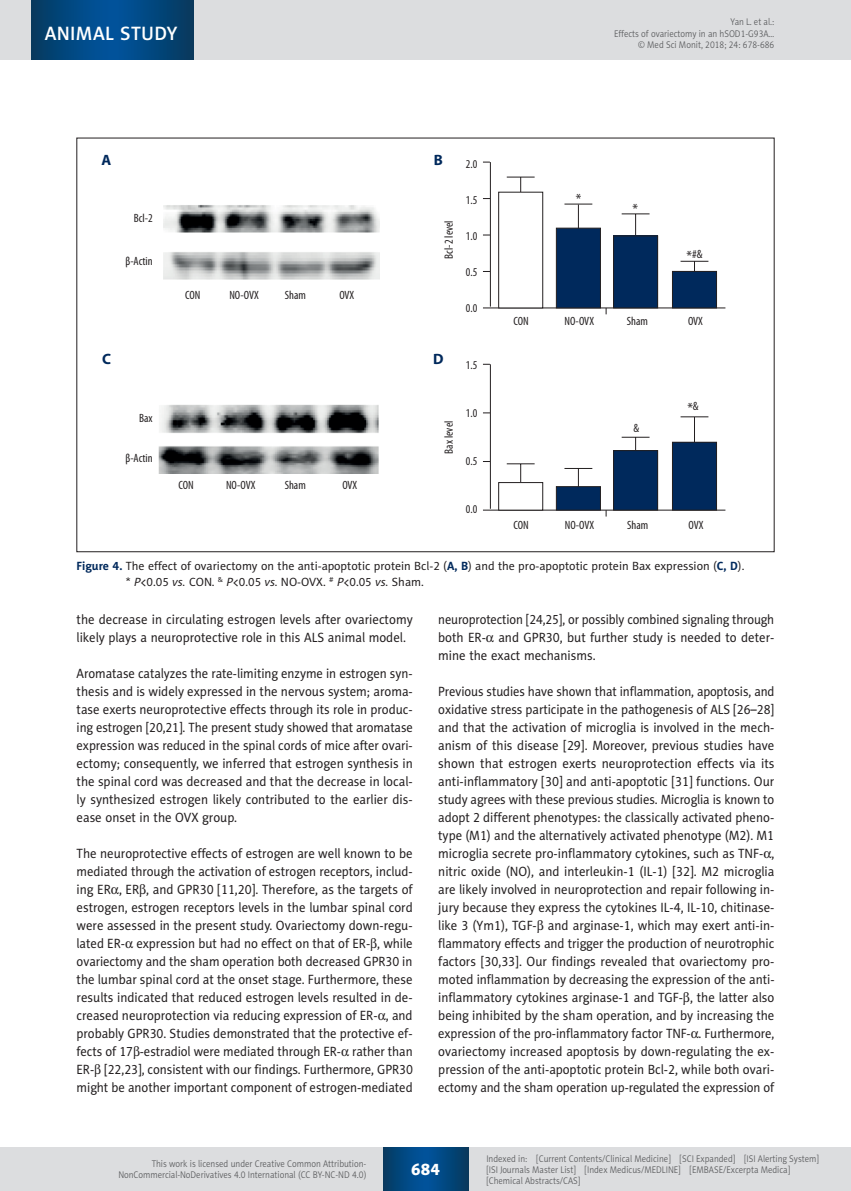
<style>
.page{position:relative;width:851px;height:1191px;background:#fff}
.page>*{position:absolute;margin:0;border:0;box-sizing:border-box;transform-origin:0 0}
.t1{font:19.5px "Naomi Sans EFN Medium";letter-spacing:.015em;color:#fff}
.t2{font:16.5px "Naomi Sans EFN Heavy";color:#fff}
.t3{font:condensed 15px "Myriad Pro";color:#231f20}
.t4{font:700 15px "Myriad Pro";color:#00295c}
.MSM_Body{font:13.5px/18px "Naomi Sans EFN";color:#231f20;text-align:justify;scale:.93 1}
.MSM_Body-2{font:13.5px/18px "Naomi Sans EFN";color:#231f20;scale:.95 1}
.MSM_Body-3{font:13.5px/18px "Naomi Sans EFN";color:#231f20;text-align:justify;scale:.94 1}
.MSM_Rycina_tytul{font:12px/15.8px "Naomi Sans EFN";color:#231f20}
.t5{font:condensed 12px "Myriad Pro";color:#231f20}
.t6{font:9.75px/11.2px "Naomi Sans EFN Light";color:#57585a;text-align:right;scale:.9 1}
.s1{font-size:15px}
.s2{font-weight:700;color:#00295c}
.s3{font-style:italic}
.s4{font-family:"Standard Sym L"}
</style>
<div class="page">
<img style="left:163px;top:205px;width:217px;height:75px">
<img style="left:159px;top:404px;width:220px;height:70px">
<hr style="left:483px;top:307px;width:242px;height:1px;background:#231f20">
<hr style="left:490px;top:162px;width:1px;height:144px;background:#231f20">
<svg style="left:498px;top:176px;width:219px;height:139px"></svg>
<div style="left:556px;top:228px;width:44px;height:80px;background:#00295c;border:1px solid #231f20"></div>
<hr style="left:483px;top:510px;width:242px;height:1px;background:#231f20">
<hr style="left:490px;top:364px;width:1px;height:145px;background:#231f20">
<svg style="left:498px;top:416px;width:219px;height:101px"></svg>
<div style="left:556px;top:486px;width:44px;height:24px;background:#00295c;border:1px solid #231f20"></div>
<div style="left:0;top:1148px;width:850px;height:43px;background:#dcdddf"></div>
<svg style="left:383px;top:1147px;width:85px;height:43px;background:#02477e"></svg>
<div style="left:0;top:0;width:850px;height:60px;background:#dcdddf"></div>
<hr style="left:850px;top:0;width:1px;height:60px;background:#dcdddf">
<svg style="left:32px;top:0;width:161px;height:60px;background:#02477f"></svg>
<h1 class="t1" style="left:45px;top:22px;width:134px">ANIMAL STUDY</h1>
<p class="t4" style="left:102px;top:151px;width:11px">A</p>
<p class="t5" style="left:134px;top:211px;width:20px">Bcl-2</p>
<p class="t5" style="left:125px;top:254px;width:29px">β-Actin</p>
<p class="t4" style="left:102px;top:349px;width:10px">C</p>
<p class="t5" style="left:139px;top:411px;width:15px">Bax</p>
<p class="t5" style="left:125px;top:451px;width:29px">β-Actin</p>
<p class="t5" style="left:185px;top:288px;width:17px">CON</p>
<p class="t5" style="left:229px;top:288px;width:31px">NO-OVX</p>
<p class="t5" style="left:285px;top:288px;width:22px">Sham</p>
<p class="t5" style="left:339px;top:288px;width:17px">OVX</p>
<p class="t5" style="left:178px;top:478px;width:17px">CON</p>
<p class="t5" style="left:226px;top:478px;width:31px">NO-OVX</p>
<p class="t5" style="left:285px;top:478px;width:22px">Sham</p>
<p class="t5" style="left:342px;top:478px;width:17px">OVX</p>
<p class="t6" style="left:614px;top:16px;width:179px">Yan L. et al.:<br>Effects of ovariectomy in an hSOD1-G93A… © Med Sci Monit, 2018; 24: 678-686</p>
<p class="t4" style="left:433px;top:151px;width:11px">B</p>
<p class="t5" style="left:441px;top:259px;width:40px;rotate:-90deg">Bcl-2 level</p>
<p class="t5" style="left:465px;top:156px;width:13px">2.0</p>
<p class="t5" style="left:465px;top:192px;width:13px">1.5</p>
<p class="t5" style="left:465px;top:228px;width:13px">1.0</p>
<p class="t5" style="left:465px;top:264px;width:13px">0.5</p>
<p class="t5" style="left:465px;top:300px;width:13px">0.0</p>
<p class="t4" style="left:433px;top:349px;width:12px">D</p>
<p class="t5" style="left:465px;top:357px;width:13px">1.5</p>
<p class="t5" style="left:441px;top:453px;width:34px;rotate:-90deg">Bax level</p>
<p class="t5" style="left:465px;top:405px;width:13px">1.0</p>
<p class="t5" style="left:465px;top:453px;width:13px">0.5</p>
<p class="t5" style="left:465px;top:501px;width:13px">0.0</p>
<p class="t3" style="left:575px;top:190px;width:7px">*</p>
<p class="t3" style="left:632px;top:200px;width:7px">*</p>
<p class="t5" style="left:686px;top:247px;width:18px"><span class="s1">*</span>#&amp;</p>
<p class="t5" style="left:513px;top:314px;width:17px">CON</p>
<p class="t5" style="left:564px;top:314px;width:31px">NO-OVX</p>
<p class="t5" style="left:626px;top:314px;width:22px">Sham</p>
<p class="t5" style="left:688px;top:314px;width:16px">OVX</p>
<p class="t5" style="left:633px;top:420px;width:7px">&amp;</p>
<p class="t3" style="left:687px;top:399px;width:13px">*<sup>&amp;</sup></p>
<p class="t5" style="left:513px;top:518px;width:17px">CON</p>
<p class="t5" style="left:564px;top:518px;width:31px">NO-OVX</p>
<p class="t5" style="left:627px;top:518px;width:22px">Sham</p>
<p class="t5" style="left:688px;top:518px;width:16px">OVX</p>
<p class="MSM_Rycina_tytul" style="left:126px;top:558px;width:620px;text-indent:-49px"><span class="s2">Figure 4.</span> The effect of ovariectomy on the anti-apoptotic protein Bcl-2 (<span class="s2">A, B</span>) and the pro-apoptotic protein Bax expression (<span class="s2">C, D</span>). * <span class="s3">P</span>&lt;0.05 <span class="s3">vs.</span> CON. <sup>&amp;</sup> <span class="s3">P</span>&lt;0.05 <span class="s3">vs.</span> NO-OVX. <sup>#</sup> <span class="s3">P</span>&lt;0.05 <span class="s3">vs.</span> Sham.</p>
<p class="MSM_Body-2" style="left:77px;top:610px;width:355px">the decrease in circulating estrogen levels after ovariectomy likely plays a neuroprotective role in this ALS animal model.</p>
<p class="MSM_Body-3" style="left:77px;top:664px;width:359px">Aromatase catalyzes the rate-limiting enzyme in estrogen syn&shy;thesis and is widely expressed in the nervous system; aroma&shy;tase exerts neuroprotective effects through its role in produc&shy;ing estrogen [20,21]. The present study showed that aromatase expression was reduced in the spinal cords of mice after ovari&shy;ectomy; consequently, we inferred that estrogen synthesis in the spinal cord was decreased and that the decrease in local&shy;ly synthesized estrogen likely contributed to the earlier dis&shy;ease onset in the OVX group.</p>
<p class="MSM_Body-2" style="left:77px;top:844px;width:355px;text-align:justify">The neuroprotective effects of estrogen are well known to be mediated through the activation of estrogen receptors, includ&shy;ing ER<span class="s4">a</span>, ER<span class="s4">b</span>, and GPR30 [11,20]. Therefore, as the targets of estrogen, estrogen receptors levels in the lumbar spinal cord were assessed in the present study. Ovariectomy down-regu&shy;lated ER-<span class="s4">a</span> expression but had no effect on that of ER-<span class="s4">b</span>, while ovariectomy and the sham operation both decreased GPR30 in the lumbar spinal cord at the onset stage. Furthermore, these results indicated that reduced estrogen levels resulted in de&shy;creased neuroprotection via reducing expression of ER-<span class="s4">a</span>, and probably GPR30. Studies demonstrated that the protective ef&shy;fects of 17<span class="s4">b</span>-estradiol were mediated through ER-<span class="s4">a</span> rather than ER-<span class="s4">b</span> [22,23], consistent with our findings. Furthermore, GPR30 might be another important component of estrogen-mediated</p>
<p class="MSM_Body" style="left:438px;top:610px;width:363px">neuroprotection [24,25], or possibly combined signaling through both ER-<span class="s4">a</span> and GPR30, but further study is needed to deter&shy;mine the exact mechanisms.</p>
<p class="MSM_Body" style="left:438px;top:682px;width:363px">Previous studies have shown that inflammation, apoptosis, and oxidative stress participate in the pathogenesis of ALS [26–28] and that the activation of microglia is involved in the mech&shy;anism of this disease [29]. Moreover, previous studies have shown that estrogen exerts neuroprotection effects via its anti-inflammatory [30] and anti-apoptotic [31] functions. Our study agrees with these previous studies. Microglia is known to adopt 2 different phenotypes: the classically activated pheno&shy;type (M1) and the alternatively activated phenotype (M2). M1 microglia secrete pro-inflammatory cytokines, such as TNF-<span class="s4">a</span>, nitric oxide (NO), and interleukin-1 (IL-1) [32]. M2 microglia are likely involved in neuroprotection and repair following in&shy;jury because they express the cytokines IL-4, IL-10, chitinase&shy;like 3 (Ym1), TGF-<span class="s4">b</span> and arginase-1, which may exert anti-in&shy;flammatory effects and trigger the production of neurotrophic factors [30,33]. Our findings revealed that ovariectomy pro&shy;moted inflammation by decreasing the expression of the anti&shy;inflammatory cytokines arginase-1 and TGF-<span class="s4">b</span>, the latter also being inhibited by the sham operation, and by increasing the expression of the pro-inflammatory factor TNF-<span class="s4">a</span>. Furthermore, ovariectomy increased apoptosis by down-regulating the ex&shy;pression of the anti-apoptotic protein Bcl-2, while both ovari&shy;ectomy and the sham operation up-regulated the expression of</p>
<p class="t6" style="left:118px;top:1158px;width:277px">This work is licensed under Creative Common Attribution-<br>NonCommercial-NoDerivatives 4.0 International (CC BY-NC-ND 4.0)</p>
<p class="t2" style="left:411px;top:1159px;width:30px">684</p>
<p class="t6" style="left:486px;top:1152px;width:371px;text-align:left">Indexed in: [Current Contents/Clinical Medicine] [SCI Expanded] [ISI Alerting System] [ISI Journals Master List] [Index Medicus/MEDLINE] [EMBASE/Excerpta Medica] [Chemical Abstracts/CAS]</p>
</div>
